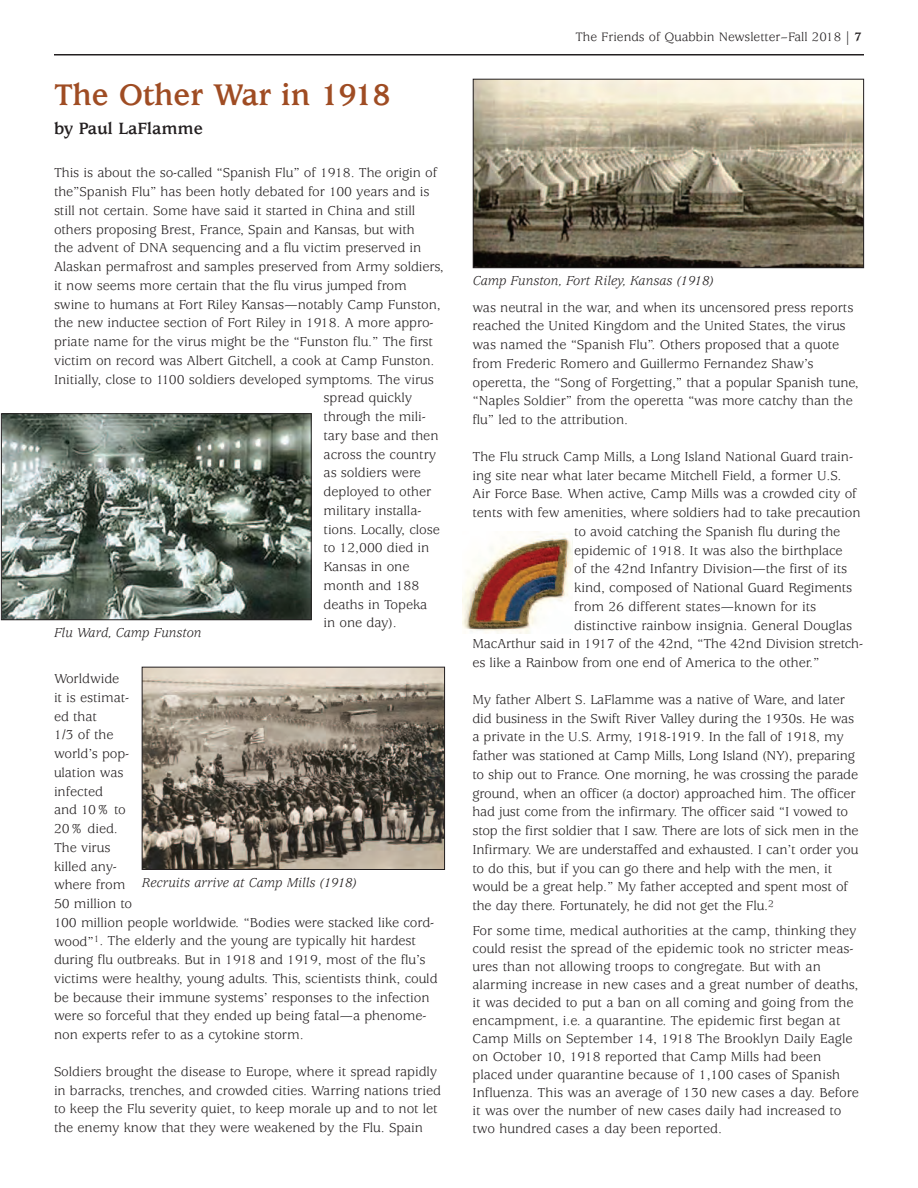
<style>
.page{position:relative;width:918px;height:1188px;background:#fff}
.page>*{position:absolute;margin:0;border:0;box-sizing:border-box;transform-origin:0 0}
.t1{font:700 33px "Usherwood";letter-spacing:-.01em;color:#9f4c23}
.t2{font:700 18px "Usherwood";letter-spacing:-.005em;color:#231f20}
.t3{font:14.25px/18.8px "Usherwood";letter-spacing:-.005em;color:#231f20}
.t4{font:italic 14.25px "Usherwood";color:#231f20}
.t5{font:13.5px "Usherwood";color:#231f20}
.s1{font-weight:700}
</style>
<div class="page">
<hr style="left:54px;top:54px;width:810px;height:2px;background:#231f20">
<img style="left:475px;top:81px;width:387px;height:185px">
<div style="left:473px;top:79px;width:391px;height:189px;border:1px solid #231f20"></div>
<img style="left:3px;top:415px;width:307px;height:203px">
<div style="left:1px;top:413px;width:311px;height:207px;border:1px solid #231f20"></div>
<img style="left:144px;top:669px;width:299px;height:199px">
<div style="left:142px;top:667px;width:303px;height:203px;border:1px solid #231f20"></div>
<img style="left:463px;top:531px;width:110px;height:103px">
<h1 class="t1" style="left:54px;top:82px;width:338px">The Other War in 1918</h1>
<p class="t2" style="left:54px;top:122px;width:151px">by Paul LaFlamme</p>
<p class="t3" style="left:54px;top:165px;width:385px">This is about the so-called “Spanish Flu” of 1918. The origin of</p>
<p class="t3" style="left:54px;top:184px;width:377px">the”Spanish Flu” has been hotly debated for 100 years and is</p>
<p class="t3" style="left:54px;top:202px;width:363px">still not certain. Some have said it started in China and still</p>
<p class="t3" style="left:54px;top:221px;width:362px">others proposing Brest, France, Spain and Kansas, but with</p>
<p class="t3" style="left:54px;top:240px;width:369px">the advent of DNA sequencing and a flu victim preserved in</p>
<p class="t3" style="left:54px;top:259px;width:391px">Alaskan permafrost and samples preserved from Army soldiers,</p>
<p class="t3" style="left:54px;top:278px;width:354px">it now seems more certain that the flu virus jumped from</p>
<p class="t3" style="left:54px;top:296px;width:388px">swine to humans at Fort Riley Kansas—notably Camp Funston,</p>
<p class="t3" style="left:54px;top:315px;width:381px">the new inductee section of Fort Riley in 1918. A more appro-</p>
<p class="t3" style="left:54px;top:334px;width:381px">priate name for the virus might be the “Funston flu.” The first</p>
<p class="t3" style="left:54px;top:353px;width:382px">victim on record was Albert Gitchell, a cook at Camp Funston.</p>
<p class="t3" style="left:54px;top:371px;width:381px">Initially, close to 1100 soldiers developed symptoms. The virus</p>
<p class="t3" style="left:324px;top:390px;width:90px">spread quickly</p>
<p class="t3" style="left:324px;top:409px;width:104px">through the mili-</p>
<p class="t3" style="left:324px;top:428px;width:116px">tary base and then</p>
<p class="t3" style="left:324px;top:446px;width:114px">across the country</p>
<p class="t3" style="left:324px;top:465px;width:99px">as soldiers were</p>
<p class="t3" style="left:324px;top:484px;width:109px">deployed to other</p>
<p class="t3" style="left:324px;top:503px;width:99px">military installa-</p>
<p class="t3" style="left:324px;top:521px;width:118px">tions. Locally, close</p>
<p class="t3" style="left:324px;top:540px;width:107px">to 12,000 died in</p>
<p class="t3" style="left:324px;top:559px;width:87px">Kansas in one</p>
<p class="t3" style="left:324px;top:578px;width:97px">month and 188</p>
<p class="t3" style="left:324px;top:596px;width:105px">deaths in Topeka</p>
<p class="t3" style="left:324px;top:615px;width:75px">in one day).</p>
<p class="t4" style="left:54px;top:627px;width:149px">Flu Ward, Camp Funston</p>
<p class="t3" style="left:54px;top:671px;width:385px">Worldwide<br>it is estimat-<br>ed that<br>1/3 of the<br>world’s pop-<br>ulation was<br>infected<br>and 10% to<br>20% died.<br>The virus<br>killed any-<br>where from<br>50 million to<br>100 million people worldwide. “Bodies were stacked like cord&shy;wood”<sup>1</sup>. The elderly and the young are typically hit hardest during flu outbreaks. But in 1918 and 1919, most of the flu’s victims were healthy, young adults. This, scientists think, could be because their immune systems’ responses to the infection were so forceful that they ended up being fatal—a phenome&shy;non experts refer to as a cytokine storm.</p>
<p class="t3" style="left:54px;top:1064px;width:389px">Soldiers brought the disease to Europe, where it spread rapidly in barracks, trenches, and crowded cities. Warring nations tried to keep the Flu severity quiet, to keep morale up and to not let the enemy know that they were weakened by the Flu. Spain</p>
<p class="t4" style="left:142px;top:877px;width:216px">Recruits arrive at Camp Mills (1918)</p>
<p class="t5" style="left:575px;top:31px;width:288px">The Friends of Quabbin Newsletter–Fall 2018 <span class="s1">| 7</span></p>
<p class="t4" style="left:473px;top:276px;width:242px">Camp Funston, Fort Riley, Kansas (1918)</p>
<p class="t3" style="left:472px;top:299px;width:388px">was neutral in the war, and when its uncensored press reports reached the United Kingdom and the United States, the virus was named the “Spanish Flu”. Others proposed that a quote from Frederic Romero and Guillermo Fernandez Shaw’s operetta, the “Song of Forgetting,” that a popular Spanish tune, “Naples Soldier” from the operetta “was more catchy than the flu” led to the attribution.</p>
<p class="t3" style="left:472px;top:448px;width:382px">The Flu struck Camp Mills, a Long Island National Guard train-</p>
<p class="t3" style="left:472px;top:467px;width:371px">ing site near what later became Mitchell Field, a former U.S.</p>
<p class="t3" style="left:472px;top:486px;width:386px">Air Force Base. When active, Camp Mills was a crowded city of</p>
<p class="t3" style="left:472px;top:505px;width:390px">tents with few amenities, where soldiers had to take precaution</p>
<p class="t3" style="left:574px;top:523px;width:268px">to avoid catching the Spanish flu during the</p>
<p class="t3" style="left:574px;top:542px;width:270px">epidemic of 1918. It was also the birthplace</p>
<p class="t3" style="left:574px;top:561px;width:275px">of the 42nd Infantry Division—the first of its</p>
<p class="t3" style="left:574px;top:580px;width:280px">kind, composed of National Guard Regiments</p>
<p class="t3" style="left:574px;top:598px;width:244px">from 26 different states—known for its</p>
<p class="t3" style="left:574px;top:617px;width:280px">distinctive rainbow insignia. General Douglas</p>
<p class="t3" style="left:472px;top:636px;width:392px">MacArthur said in 1917 of the 42nd, “The 42nd Division stretch-</p>
<p class="t3" style="left:472px;top:655px;width:348px">es like a Rainbow from one end of America to the other.”</p>
<p class="t3" style="left:472px;top:691px;width:388px">My father Albert S. LaFlamme was a native of Ware, and later did business in the Swift River Valley during the 1930s. He was a private in the U.S. Army, 1918-1919. In the fall of 1918, my father was stationed at Camp Mills, Long Island (NY), preparing to ship out to France. One morning, he was crossing the parade ground, when an officer (a doctor) approached him. The officer had just come from the infirmary. The officer said “I vowed to stop the first soldier that I saw. There are lots of sick men in the Infirmary. We are understaffed and exhausted. I can’t order you to do this, but if you can go there and help with the men, it would be a great help.” My father accepted and spent most of the day there. Fortunately, he did not get the Flu.<sup>2</sup></p>
<p class="t3" style="left:472px;top:923px;width:388px;line-height:18px">For some time, medical authorities at the camp, thinking they could resist the spread of the epidemic took no stricter meas&shy;ures than not allowing troops to congregate. But with an alarming increase in new cases and a great number of deaths, it was decided to put a ban on all coming and going from the encampment, i.e. a quarantine. The epidemic first began at Camp Mills on September 14, 1918 The Brooklyn Daily Eagle on October 10, 1918 reported that Camp Mills had been placed under quarantine because of 1,100 cases of Spanish Influenza. This was an average of 130 new cases a day. Before it was over the number of new cases daily had increased to two hundred cases a day been reported.</p>
</div>
